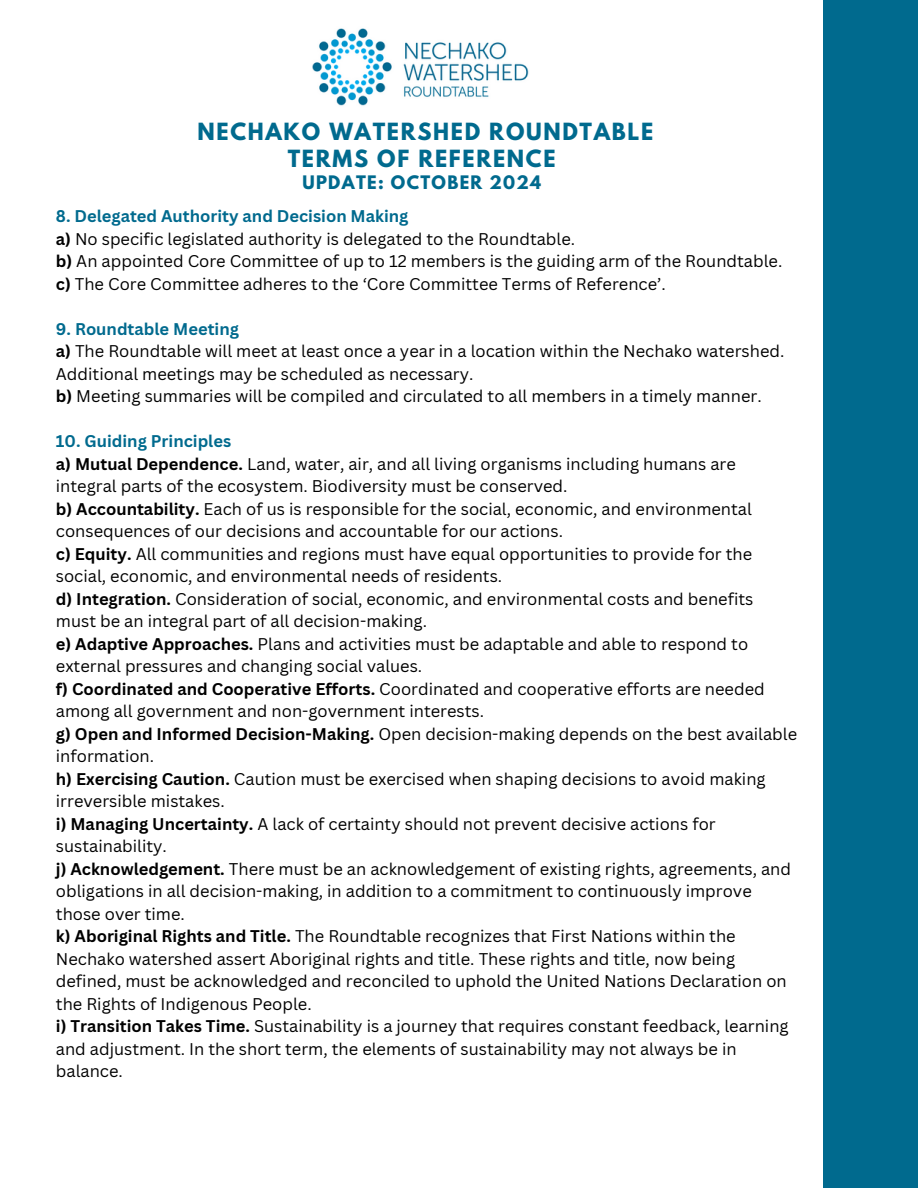
<style>
.page{position:relative;width:918px;height:1188px;background:#006a8e}
.page>*{position:absolute;margin:0;border:0;box-sizing:border-box;transform-origin:0 0}
.t1{font:700 21px/27px "League Spartan";letter-spacing:.08em;color:#006a8e;text-align:center}
.t2{font:16.5px/22.5px "Canva Sans";color:#000}
.t3{font:700 16.5px "Canva Sans";color:#006a8e}
.t4{font:700 16.5px "League Spartan";letter-spacing:.08em;color:#006a8e}
.s1{font-weight:700}
</style>
<div class="page">
<div style="left:0;top:0;width:823px;height:1188px;background:#fff"></div>
<img style="left:312px;top:28px;width:217px;height:78px">
<p class="t1" style="left:197px;top:121px;width:457px">NECHAKO WATERSHED ROUNDTABLE<br>TERMS OF REFERENCE</p>
<p class="t4" style="left:302px;top:174px;width:240px">UPDATE: OCTOBER 2024</p>
<p class="t3" style="left:56px;top:204px;width:354px">8. Delegated Authority and Decision Making</p>
<h1 class="t2" style="left:56px;top:227px;width:521px"><span class="s1">a)</span> No specific legislated authority is delegated to the Roundtable.</h1>
<p class="t2" style="left:56px;top:249px;width:728px"><span class="s1">b)</span> An appointed Core Committee of up to 12 members is the guiding arm of the Roundtable.</p>
<p class="t2" style="left:56px;top:272px;width:611px"><span class="s1">c)</span> The Core Committee adheres to the ‘Core Committee Terms of Reference’.</p>
<p class="t3" style="left:56px;top:317px;width:185px">9. Roundtable Meeting</p>
<p class="t2" style="left:56px;top:339px;width:730px"><span class="s1">a)</span> The Roundtable will meet at least once a year in a location within the Nechako watershed.<br>Additional meetings may be scheduled as necessary.</p>
<p class="t2" style="left:56px;top:384px;width:707px"><span class="s1">b)</span> Meeting summaries will be compiled and circulated to all members in a timely manner.</p>
<p class="t3" style="left:56px;top:429px;width:177px">10. Guiding Principles</p>
<p class="t2" style="left:56px;top:452px;width:682px"><span class="s1">a) Mutual Dependence.</span> Land, water, air, and all living organisms including humans are integral parts of the ecosystem. Biodiversity must be conserved.</p>
<p class="t2" style="left:56px;top:497px;width:698px"><span class="s1">b) Accountability.</span> Each of us is responsible for the social, economic, and environmental consequences of our decisions and accountable for our actions.</p>
<p class="t2" style="left:56px;top:542px;width:698px"><span class="s1">c) Equity.</span> All communities and regions must have equal opportunities to provide for the social, economic, and environmental needs of residents.</p>
<p class="t2" style="left:56px;top:587px;width:699px"><span class="s1">d) Integration.</span> Consideration of social, economic, and environmental costs and benefits must be an integral part of all decision-making.</p>
<p class="t2" style="left:56px;top:632px;width:694px"><span class="s1">e) Adaptive Approaches.</span> Plans and activities must be adaptable and able to respond to external pressures and changing social values.</p>
<p class="t2" style="left:56px;top:677px;width:710px"><span class="s1">f) Coordinated and Cooperative Efforts.</span> Coordinated and cooperative efforts are needed among all government and non-government interests.</p>
<p class="t2" style="left:56px;top:722px;width:743px"><span class="s1">g) Open and Informed Decision-Making.</span> Open decision-making depends on the best available information.</p>
<p class="t2" style="left:56px;top:767px;width:711px"><span class="s1">h) Exercising Caution.</span> Caution must be exercised when shaping decisions to avoid making irreversible mistakes.</p>
<p class="t2" style="left:56px;top:812px;width:661px"><span class="s1">i) Managing Uncertainty.</span> A lack of certainty should not prevent decisive actions for sustainability.</p>
<p class="t2" style="left:56px;top:857px;width:737px"><span class="s1">j) Acknowledgement.</span> There must be an acknowledgement of existing rights, agreements, and obligations in all decision-making, in addition to a commitment to continuously improve those over time.</p>
<p class="t2" style="left:56px;top:924px;width:732px"><span class="s1">k) Aboriginal Rights and Title.</span> The Roundtable recognizes that First Nations within the Nechako watershed assert Aboriginal rights and title. These rights and title, now being defined, must be acknowledged and reconciled to uphold the United Nations Declaration on the Rights of Indigenous People.</p>
<p class="t2" style="left:56px;top:1014px;width:734px"><span class="s1">i) Transition Takes Time.</span> Sustainability is a journey that requires constant feedback, learning and adjustment. In the short term, the elements of sustainability may not always be in balance.</p>
</div>
